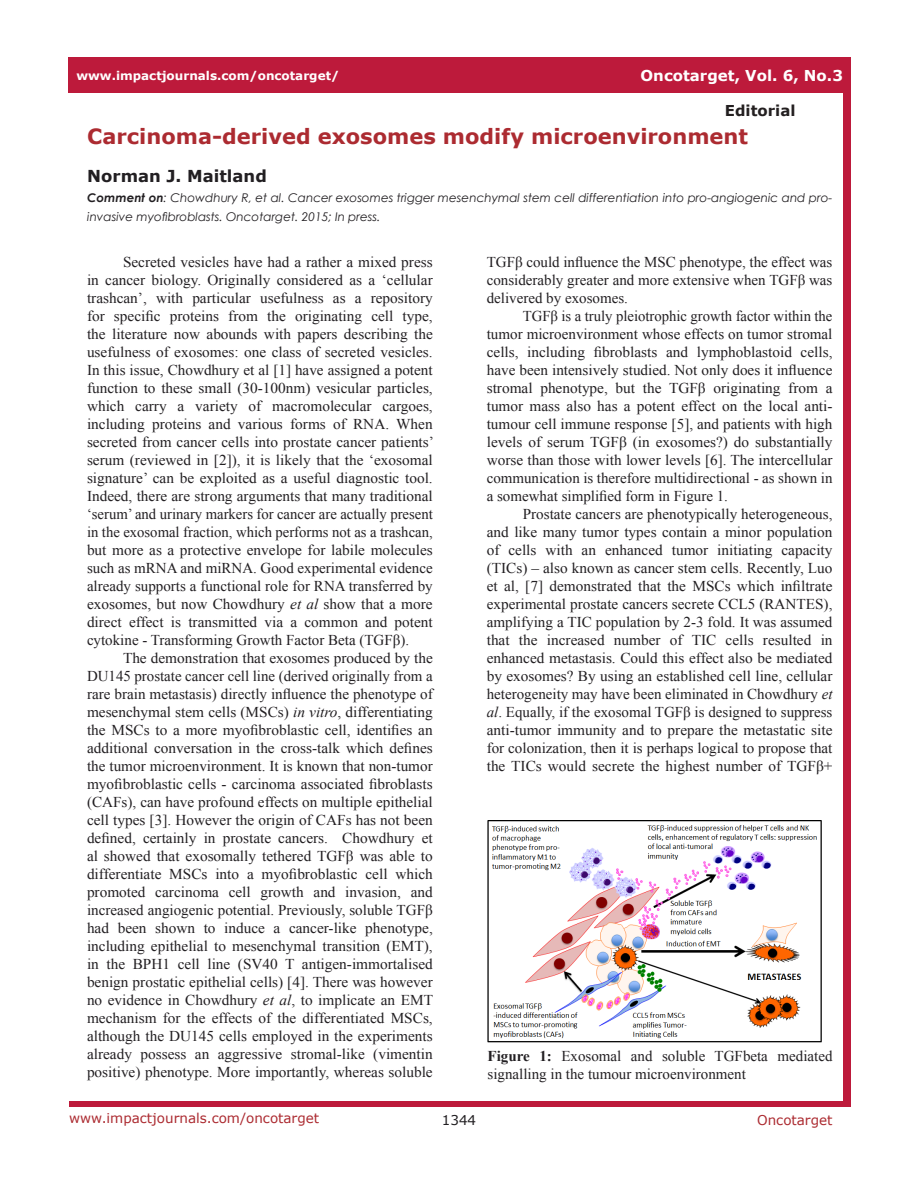
<style>
.page{position:relative;width:918px;height:1188px;background:#fff}
.page>*{position:absolute;margin:0;border:0;box-sizing:border-box;transform-origin:0 0}
.t1{font:700 21px "Verdana";color:#ac2b31}
.Authors{font:700 16.5px "Verdana";color:#221f22}
.BodyTextEditorial{font:15px/18px "Times New Roman";color:#221f22;text-align:justify}
.FigureText{font:15px/18px "Times New Roman";color:#221f22}
.t2{font:700 15px "Verdana";color:#fff}
.t3{font:700 15px "Verdana";color:#231f20}
.t4{font:13.5px "Verdana";color:#ac2b31}
.t5{font:13.5px "Verdana";color:#221f22}
.Date{font:italic 12px/19.5px "Century Gothic";color:#221f22}
.t6{font:700 12px "Verdana";color:#fff}
.s1{font-weight:700}
.s2{font-style:italic}
</style>
<div class="page">
<div style="left:69px;top:57px;width:781px;height:36px;background:#bd1a3b"></div>
<img style="left:488px;top:820px;width:334px;height:223px">
<p class="t6" style="left:76px;top:67px;width:264px">www.impactjournals.com/oncotarget/</p>
<p class="t2" style="left:641px;top:65px;width:204px">Oncotarget, Vol. 6, No.3</p>
<p class="t3" style="left:725px;top:100px;width:72px">Editorial</p>
<p class="t1" style="left:87px;top:122px;width:662px">Carcinoma-derived exosomes modify microenvironment</p>
<p class="Authors" style="left:87px;top:164px;width:181px">Norman J. Maitland</p>
<p class="Date" style="left:87px;top:187px;width:747px"><span class="s1">Comment on</span>: Chowdhury R, et al. Cancer exosomes trigger mesenchymal stem cell differentiation into pro-angiogenic and pro&shy;invasive myofibroblasts. Oncotarget. 2015; In press.</p>
<p class="BodyTextEditorial" style="left:87px;top:253px;width:348px;text-indent:36px">Secreted vesicles have had a rather a mixed press in cancer biology. Originally considered as a ‘cellular trashcan’, with particular usefulness as a repository for specific proteins from the originating cell type, the literature now abounds with papers describing the usefulness of exosomes: one class of secreted vesicles.<br>In this issue, Chowdhury et al [1] have assigned a potent function to these small (30-100nm) vesicular particles, which carry a variety of macromolecular cargoes, including proteins and various forms of RNA. When secreted from cancer cells into prostate cancer patients’ serum (reviewed in [2]), it is likely that the ‘exosomal signature’ can be exploited as a useful diagnostic tool.<br>Indeed, there are strong arguments that many traditional ‘serum’ and urinary markers for cancer are actually present in the exosomal fraction, which performs not as a trashcan, but more as a protective envelope for labile molecules such as mRNA and miRNA. Good experimental evidence already supports a functional role for RNA transferred by exosomes, but now Chowdhury <span class="s2">et al</span> show that a more direct effect is transmitted via a common and potent cytokine - Transforming Growth Factor Beta (TGFβ).</p>
<p class="BodyTextEditorial" style="left:87px;top:649px;width:348px;text-indent:36px">The demonstration that exosomes produced by the DU145 prostate cancer cell line (derived originally from a rare brain metastasis) directly influence the phenotype of mesenchymal stem cells (MSCs) <span class="s2">in vitro</span>, differentiating the MSCs to a more myofibroblastic cell, identifies an additional conversation in the cross-talk which defines the tumor microenvironment. It is known that non-tumor myofibroblastic cells - carcinoma associated fibroblasts (CAFs), can have profound effects on multiple epithelial cell types [3]. However the origin of CAFs has not been defined, certainly in prostate cancers. Chowdhury et al showed that exosomally tethered TGFβ was able to differentiate MSCs into a myofibroblastic cell which promoted carcinoma cell growth and invasion, and increased angiogenic potential. Previously, soluble TGFβ had been shown to induce a cancer-like phenotype, including epithelial to mesenchymal transition (EMT), in the BPH1 cell line (SV40 T antigen-immortalised benign prostatic epithelial cells) [4]. There was however no evidence in Chowdhury <span class="s2">et al</span>, to implicate an EMT mechanism for the effects of the differentiated MSCs, although the DU145 cells employed in the experiments already possess an aggressive stromal-like (vimentin positive) phenotype. More importantly, whereas soluble</p>
<p class="BodyTextEditorial" style="left:487px;top:253px;width:347px">TGFβ could influence the MSC phenotype, the effect was considerably greater and more extensive when TGFβ was delivered by exosomes.</p>
<p class="BodyTextEditorial" style="left:487px;top:307px;width:347px;text-indent:36px">TGFβ is a truly pleiotrophic growth factor within the tumor microenvironment whose effects on tumor stromal cells, including fibroblasts and lymphoblastoid cells, have been intensively studied. Not only does it influence stromal phenotype, but the TGFβ originating from a tumor mass also has a potent effect on the local anti&shy;tumour cell immune response [5], and patients with high levels of serum TGFβ (in exosomes?) do substantially worse than those with lower levels [6]. The intercellular communication is therefore multidirectional - as shown in a somewhat simplified form in Figure 1.</p>
<p class="BodyTextEditorial" style="left:487px;top:505px;width:347px;text-indent:36px">Prostate cancers are phenotypically heterogeneous, and like many tumor types contain a minor population of cells with an enhanced tumor initiating capacity (TICs) – also known as cancer stem cells. Recently, Luo et al, [7] demonstrated that the MSCs which infiltrate experimental prostate cancers secrete CCL5 (RANTES), amplifying a TIC population by 2-3 fold. It was assumed that the increased number of TIC cells resulted in enhanced metastasis. Could this effect also be mediated by exosomes? By using an established cell line, cellular heterogeneity may have been eliminated in Chowdhury <span class="s2">et al</span>. Equally, if the exosomal TGFβ is designed to suppress anti-tumor immunity and to prepare the metastatic site for colonization, then it is perhaps logical to propose that the TICs would secrete the highest number of TGFβ+</p>
<p class="FigureText" style="left:488px;top:1047px;width:346px"><span class="s1">Figure 1:</span> Exosomal and soluble TGFbeta mediated signalling in the tumour microenvironment</p>
<p class="t4" style="left:69px;top:1109px;width:252px">www.impactjournals.com/oncotarget</p>
<p class="t5" style="left:442px;top:1111px;width:36px">1344</p>
<p class="t4" style="left:757px;top:1111px;width:77px">Oncotarget</p>
</div>
